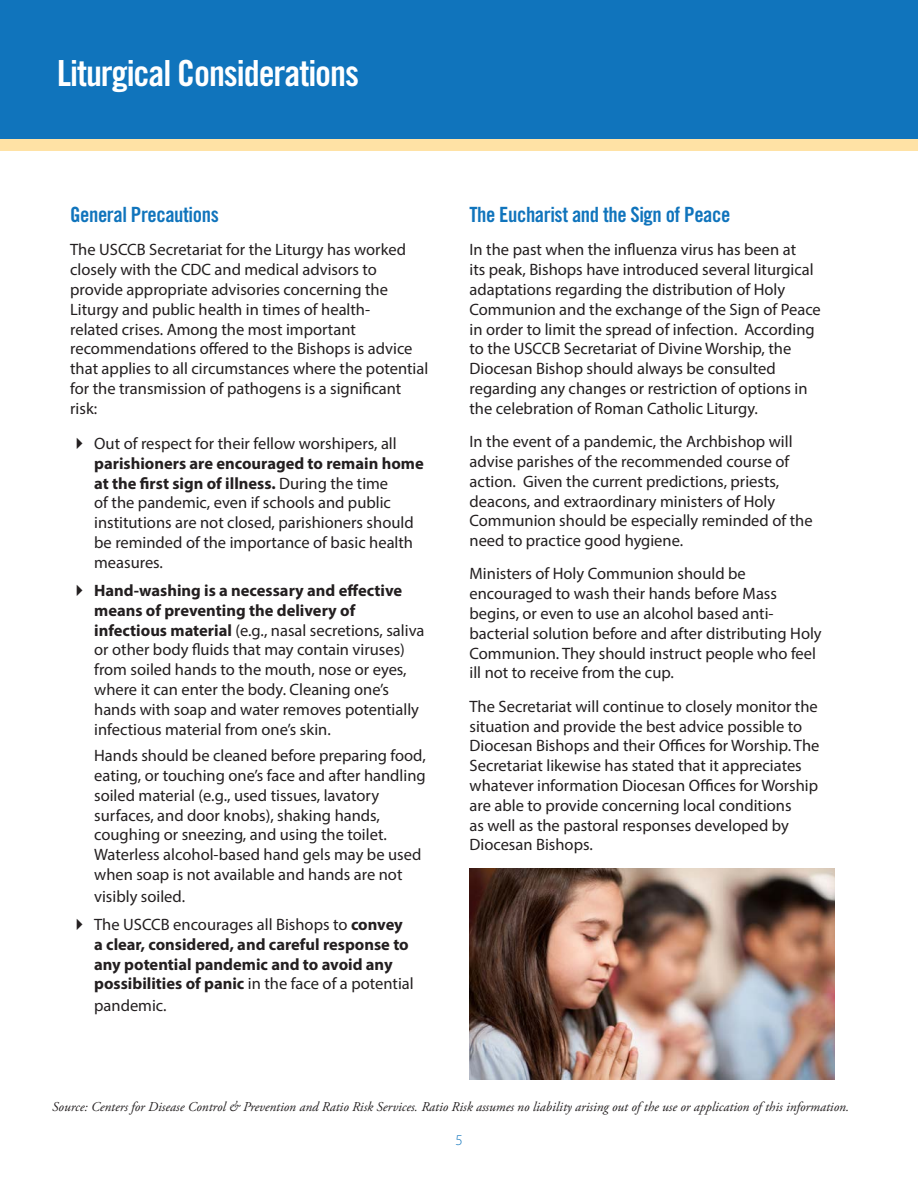
<style>
.page{position:relative;width:918px;height:1188px;background:#fff}
.page>*{position:absolute;margin:0;border:0;box-sizing:border-box;transform-origin:0 0}
.t1{font:36px "Trade Gothic Bold Cond Twenty";letter-spacing:-.03em;color:#fff}
.t2{font:21px "Trade Gothic Bold Cond Twenty";letter-spacing:-.02em;color:#1074bc}
.t3{font:16.5px/19.8px "Myriad Pro";color:#231f20}
.t4{font:700 16.5px/19.8px "Myriad Pro";color:#231f20}
.t5{font:300 15px "Myriad Pro";color:#1074bc}
.t6{font:italic 13.5px "Adobe Garamond Pro";color:#231f20}
.s1{font-weight:700}
.s2{font-weight:400}
</style>
<div class="page">
<div style="left:0;top:0;width:918px;height:151px;background:#1074bc"></div>
<div style="left:0;top:139px;width:918px;height:12px;background:#ffe2a5"></div>
<img style="left:470px;top:868px;width:365px;height:212px">
<p class="t1" style="left:57px;top:52px;width:303px">Liturgical Considerations</p>
<p class="t2" style="left:70px;top:202px;width:150px">General Precautions</p>
<p class="t3" style="left:70px;top:240px;width:360px">The USCCB Secretariat for the Liturgy has worked closely with the CDC and medical advisors to provide appropriate advisories concerning the Liturgy and public health in times of health-<br>related crises. Among the most important recommendations offered to the Bishops is advice that applies to all circumstances where the potential for the transmission of pathogens is a significant risk:</p>
<p class="t3" style="left:94px;top:433px;width:331px;text-indent:-24px">✔ Out of respect for their fellow worshipers, all <span class="s1">parishioners are encouraged to remain home at the first sign of illness.</span> During the time<br>of the pandemic, even if schools and public institutions are not closed, parishioners should be reminded of the importance of basic health measures.</p>
<p class="t3" style="left:94px;top:580px;width:332px;text-indent:-24px">✔ <span class="s1">Hand-washing is a necessary and effective means of preventing the delivery of infectious material</span> (e.g., nasal secretions, saliva or other body fluids that may contain viruses) from soiled hands to the mouth, nose or eyes, where it can enter the body. Cleaning one’s hands with soap and water removes potentially infectious material from one’s skin.</p>
<p class="t3" style="left:94px;top:746px;width:333px">Hands should be cleaned before preparing food, eating, or touching one’s face and after handling soiled material (e.g., used tissues, lavatory surfaces, and door knobs), shaking hands, coughing or sneezing, and using the toilet.<br>Waterless alcohol-based hand gels may be used when soap is not available and hands are not</p>
<p class="t3" style="left:94px;top:886px;width:91px">visibly soiled.</p>
<p class="t4" style="left:94px;top:914px;width:321px;text-indent:-24px">✔ <span class="s2">The USCCB encourages all Bishops to</span> convey a clear, considered, and careful response to any potential pandemic and to avoid any possibilities of panic <span class="s2">in the face of a potential</span></p>
<p class="t3" style="left:94px;top:995px;width:72px">pandemic.</p>
<p class="t2" style="left:470px;top:202px;width:262px">The Eucharist and the Sign of Peace</p>
<p class="t3" style="left:470px;top:240px;width:353px">In the past when the influenza virus has been at<br>its peak, Bishops have introduced several liturgical adaptations regarding the distribution of Holy Communion and the exchange of the Sign of Peace in order to limit the spread of infection. According to the USCCB Secretariat of Divine Worship, the Diocesan Bishop should always be consulted regarding any changes or restriction of options in the celebration of Roman Catholic Liturgy.</p>
<p class="t3" style="left:470px;top:431px;width:345px">In the event of a pandemic, the Archbishop will advise parishes of the recommended course of action. Given the current predictions, priests, deacons, and extraordinary ministers of Holy Communion should be especially reminded of the need to practice good hygiene.</p>
<p class="t3" style="left:470px;top:564px;width:354px">Ministers of Holy Communion should be encouraged to wash their hands before Mass begins, or even to use an alcohol based anti&shy;bacterial solution before and after distributing Holy Communion. They should instruct people who feel ill not to receive from the cup.</p>
<p class="t3" style="left:470px;top:696px;width:351px">The Secretariat will continue to closely monitor the situation and provide the best advice possible to Diocesan Bishops and their Offices for Worship. The Secretariat likewise has stated that it appreciates whatever information Diocesan Offices for Worship are able to provide concerning local conditions<br>as well as the pastoral responses developed by Diocesan Bishops.</p>
<p class="t6" style="left:52px;top:1099px;width:799px">Source: Centers for Disease Control &amp; Prevention and Ratio Risk Services. Ratio Risk assumes no liability arising out of the use or application of this information.</p>
<p class="t5" style="left:455px;top:1131px;width:9px">5</p>
</div>
